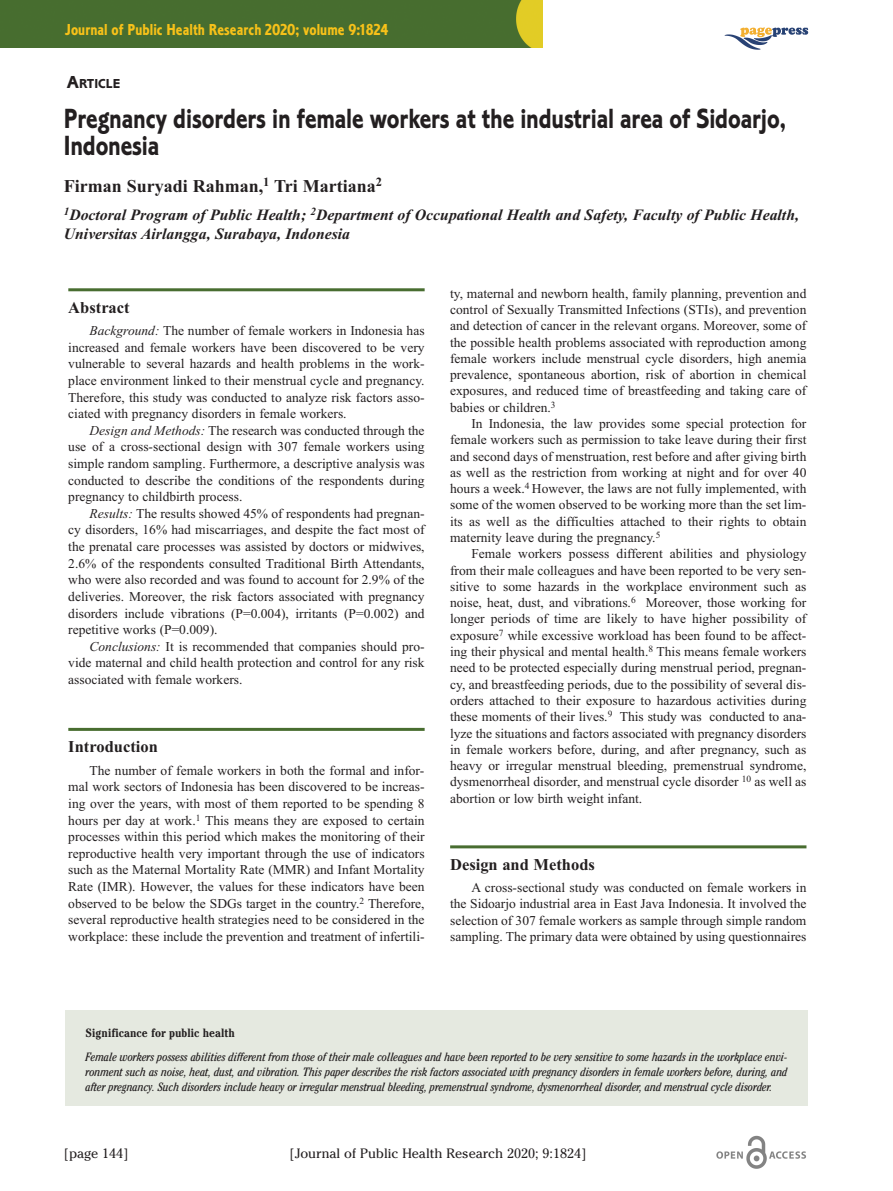
<style>
.page{position:relative;width:893px;height:1191px;background:#fff}
.page>*{position:absolute;margin:0;border:0;box-sizing:border-box;transform-origin:0 0}
.t1{font:28.8px/27px "Corinthian Bold Plain";letter-spacing:-.005em;color:#231f20;scale:.83 1}
.t2{font:700 18px "Times New Roman";color:#231f20}
.t3{font:16.5px "Corinthian Bold Condensed Plain";color:#f7c119}
.t4{font:700 16.5px "Times New Roman";color:#231f20}
.t5{font:italic 700 15.75px/19.5px "Times New Roman";color:#231f20}
.t6{font:13.5px/16.4px "Times New Roman";color:#231f20;text-align:justify}
.t7{font:13.5px "Cheltenham";color:#231f20}
.t8{font:13.5px "Corinthian Bold Plain";color:#231f20}
.t9{font:italic condensed 12px/15px "Cheltenham";letter-spacing:-.01em;color:#231f20;text-align:justify}
.t10{font:700 condensed 12px "Cheltenham";color:#231f20}
.s1{font-size:18px}
.s2{font-style:italic}
</style>
<div class="page">
<div style="left:0;top:0;width:543px;height:48px;background:#476d2f"></div>
<img style="left:716px;top:1135px;width:90px;height:34px">
<hr style="left:68px;top:288px;width:357px;height:3px;background:#486d30">
<hr style="left:68px;top:728px;width:357px;height:3px;background:#486d30">
<hr style="left:450px;top:845px;width:356px;height:3px;background:#486d30">
<div style="left:65px;top:1010px;width:743px;height:96px;background:#e5e9e0"></div>
<img style="left:724px;top:27px;width:84px;height:23px">
<p class="t3" style="left:65px;top:24px;width:325px">Journal of Public Health Research 2020; volume 9:1824</p>
<p class="t8" style="left:67px;top:79px;width:55px"><span class="s1">A</span>RTICLE</p>
<h1 class="t1" style="left:64px;top:108px;width:872px">Pregnancy disorders in female workers at the industrial area of Sidoarjo,<br>Indonesia</h1>
<h2 class="t2" style="left:64px;top:175px;width:320px">Firman Suryadi Rahman,<sup>1</sup> Tri Martiana<sup>2</sup></h2>
<p class="t5" style="left:64px;top:205px;width:737px"><sup>1</sup>Doctoral Program of Public Health; <sup>2</sup>Department of Occupational Health and Safety, Faculty of Public Health,<br>Universitas Airlangga, Surabaya, Indonesia</p>
<p class="t4" style="left:68px;top:297px;width:63px">Abstract</p>
<p class="t6" style="left:68px;top:322px;width:358px;text-indent:21px"><span class="s2">Background:</span> The number of female workers in Indonesia has increased and female workers have been discovered to be very vulnerable to several hazards and health problems in the work&shy;place environment linked to their menstrual cycle and pregnancy.<br>Therefore, this study was conducted to analyze risk factors asso&shy;ciated with pregnancy disorders in female workers.</p>
<p class="t6" style="left:68px;top:422px;width:358px;text-indent:21px"><span class="s2">Design and Methods:</span> The research was conducted through the use of a cross-sectional design with 307 female workers using simple random sampling. Furthermore, a descriptive analysis was conducted to describe the conditions of the respondents during pregnancy to childbirth process.</p>
<p class="t6" style="left:68px;top:505px;width:358px;text-indent:21px"><span class="s2">Results:</span> The results showed 45% of respondents had pregnan&shy;cy disorders, 16% had miscarriages, and despite the fact most of the prenatal care processes was assisted by doctors or midwives, 2.6% of the respondents consulted Traditional Birth Attendants, who were also recorded and was found to account for 2.9% of the deliveries. Moreover, the risk factors associated with pregnancy disorders include vibrations (P=0.004), irritants (P=0.002) and repetitive works (P=0.009).</p>
<p class="t6" style="left:68px;top:637px;width:358px;text-indent:21px"><span class="s2">Conclusions:</span> It is recommended that companies should pro&shy;vide maternal and child health protection and control for any risk associated with female workers.</p>
<p class="t4" style="left:68px;top:737px;width:91px">Introduction</p>
<p class="t6" style="left:68px;top:762px;width:358px;text-indent:21px">The number of female workers in both the formal and infor&shy;mal work sectors of Indonesia has been discovered to be increas&shy;ing over the years, with most of them reported to be spending 8 hours per day at work.<sup>1</sup> This means they are exposed to certain processes within this period which makes the monitoring of their reproductive health very important through the use of indicators such as the Maternal Mortality Rate (MMR) and Infant Mortality Rate (IMR). However, the values for these indicators have been observed to be below the SDGs target in the country.<sup>2</sup> Therefore, several reproductive health strategies need to be considered in the workplace: these include the prevention and treatment of infertili-</p>
<p class="t6" style="left:450px;top:285px;width:358px">ty, maternal and newborn health, family planning, prevention and control of Sexually Transmitted Infections (STIs), and prevention and detection of cancer in the relevant organs. Moreover, some of the possible health problems associated with reproduction among female workers include menstrual cycle disorders, high anemia prevalence, spontaneous abortion, risk of abortion in chemical exposures, and reduced time of breastfeeding and taking care of babies or children.<sup>3</sup></p>
<p class="t6" style="left:450px;top:415px;width:358px;text-indent:21px">In Indonesia, the law provides some special protection for female workers such as permission to take leave during their first and second days of menstruation, rest before and after giving birth as well as the restriction from working at night and for over 40 hours a week.<sup>4</sup> However, the laws are not fully implemented, with some of the women observed to be working more than the set lim&shy;its as well as the difficulties attached to their rights to obtain maternity leave during the pregnancy.<sup>5</sup></p>
<p class="t6" style="left:450px;top:545px;width:358px;text-indent:21px">Female workers possess different abilities and physiology from their male colleagues and have been reported to be very sen&shy;sitive to some hazards in the workplace environment such as noise, heat, dust, and vibrations.<sup>6</sup> Moreover, those working for longer periods of time are likely to have higher possibility of exposure<sup>7</sup> while excessive workload has been found to be affect&shy;ing their physical and mental health.<sup>8</sup> This means female workers need to be protected especially during menstrual period, pregnan&shy;cy, and breastfeeding periods, due to the possibility of several dis&shy;orders attached to their exposure to hazardous activities during these moments of their lives.<sup>9</sup> This study was conducted to ana&shy;lyze the situations and factors associated with pregnancy disorders in female workers before, during, and after pregnancy, such as heavy or irregular menstrual bleeding, premenstrual syndrome, dysmenorrheal disorder, and menstrual cycle disorder <sup>10</sup> as well as abortion or low birth weight infant.</p>
<p class="t4" style="left:450px;top:854px;width:146px">Design and Methods</p>
<p class="t6" style="left:450px;top:879px;width:358px;text-indent:21px">A cross-sectional study was conducted on female workers in the Sidoarjo industrial area in East Java Indonesia. It involved the selection of 307 female workers as sample through simple random sampling. The primary data were obtained by using questionnaires</p>
<p class="t10" style="left:86px;top:1028px;width:151px">Significance for public health</p>
<p class="t9" style="left:86px;top:1050px;width:704px">Female workers possess abilities different from those of their male colleagues and have been reported to be very sensitive to some hazards in the workplace envi&shy;ronment such as noise, heat, dust, and vibration. This paper describes the risk factors associated with pregnancy disorders in female workers before, during, and after pregnancy. Such disorders include heavy or irregular menstrual bleeding, premenstrual syndrome, dysmenorrheal disorder, and menstrual cycle disorder.</p>
<p class="t7" style="left:64px;top:1145px;width:66px">[page 144]</p>
<p class="t7" style="left:289px;top:1145px;width:299px">[Journal of Public Health Research 2020; 9:1824]</p>
</div>
